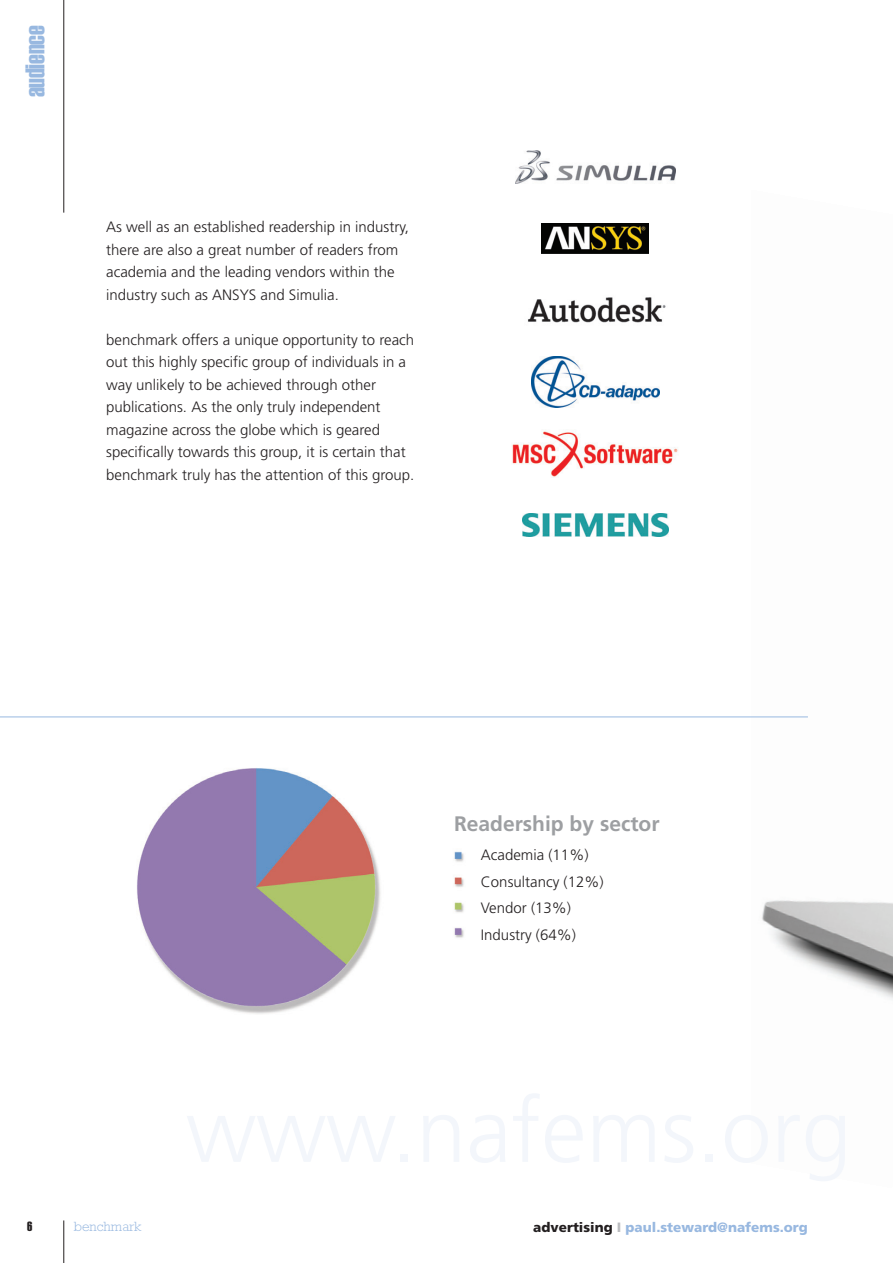
<style>
.page{position:relative;width:893px;height:1263px;background:#fff}
.page>*{position:absolute;margin:0;border:0;box-sizing:border-box;transform-origin:0 0}
.t1{font:27px "Haettenschweiler";color:#98b8e0}
.t2{font:700 21px "Frutiger";color:#9d9fa2}
.t3{font:300 15px/22.5px "Frutiger";color:#231f20}
.t4{font:900 13.5px "Frutiger";color:#98b8e0}
.t5{font:300 13.5px "Rockwell";color:#98b8e0}
.t6{font:13.5px "Haettenschweiler";color:#231f20}
.s1{color:#231f20}
.s2{color:#bcbdc0}
</style>
<div class="page">
<img style="left:751px;top:716px;width:142px;height:284px">
<hr style="left:63px;top:0;width:1px;height:213px;background:#231f20">
<hr style="left:63px;top:1220px;width:1px;height:43px;background:#231f20">
<img style="left:137px;top:768px;width:244px;height:246px">
<img style="left:454px;top:851px;width:10px;height:87px">
<img style="left:515px;top:150px;width:160px;height:34px">
<img style="left:541px;top:223px;width:108px;height:31px">
<img style="left:528px;top:297px;width:138px;height:26px">
<img style="left:531px;top:356px;width:128px;height:52px">
<img style="left:512px;top:431px;width:166px;height:46px">
<img style="left:522px;top:513px;width:146px;height:24px">
<hr style="left:0;top:717px;width:808px;height:1px;background:#98b8e0">
<h1 class="t1" style="left:26px;top:97px;width:73px;rotate:-90deg">audience</h1>
<p class="t3" style="left:106px;top:217px;width:304px">As well as an established readership in industry, there are also a great number of readers from academia and the leading vendors within the industry such as ANSYS and Simulia.</p>
<p class="t3" style="left:106px;top:330px;width:310px">benchmark offers a unique opportunity to reach out this highly specific group of individuals in a way unlikely to be achieved through other publications. As the only truly independent magazine across the globe which is geared specifically towards this group, it is certain that benchmark truly has the attention of this group.</p>
<h2 class="t2" style="left:454px;top:815px;width:207px">Readership by sector</h2>
<p class="t3" style="left:481px;top:843px;width:124px;line-height:26.5px">Academia (11%)<br>Consultancy (12%)<br>Vendor (13%)<br>Industry (64%)</p>
<p class="t6" style="left:27px;top:1222px;width:7px">6</p>
<p class="t5" style="left:74px;top:1222px;width:69px">benchmark</p>
<p class="t4" style="left:533px;top:1222px;width:276px"><span class="s1">advertising</span> <span class="s2">I</span> paul.steward@nafems.org</p>
</div>
